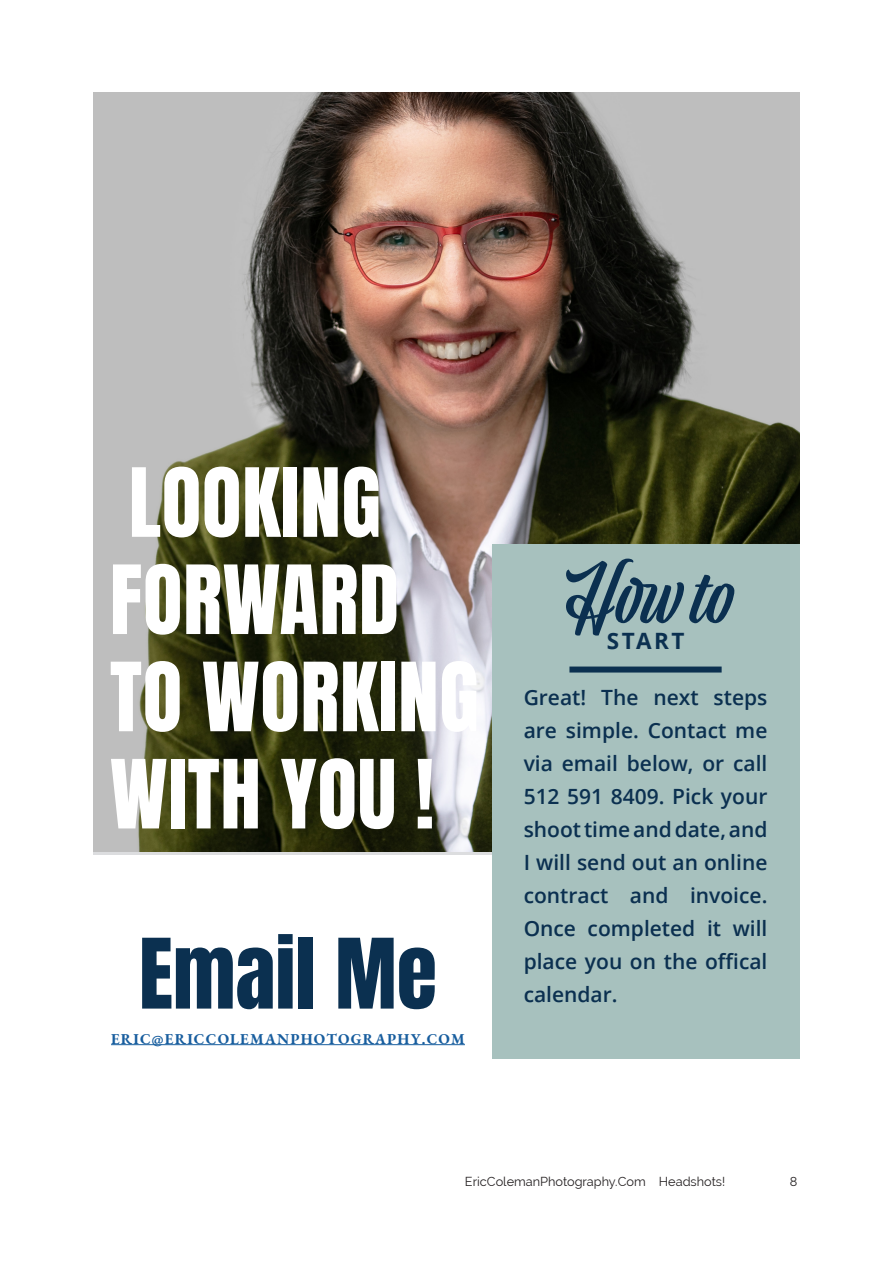
<style>
.page{position:relative;width:893px;height:1263px;background:#fff}
.page>*{position:absolute;margin:0;border:0;box-sizing:border-box;transform-origin:0 0}
.Page_Header_-_Blue{font:82.5px "Anton";color:#0b3050}
.Page_Header_-_Blue-2{font:81px/97.2px "Anton";letter-spacing:.01em;color:#fff}
.Blue_Text_-_Align_Ce{font:76.5px "Viktor Script";color:#0b3050}
.Page_Header_-_Black{font:700 22.5px "Open Sans";letter-spacing:.11em;color:#0b3050}
.Page_Header_Subtext{font:600 21px/33px "Open Sans";color:#0b3050;text-align:justify}
.Page_Section_Title{font:700 15px "EB Garamond";letter-spacing:.08em;color:#175d9e}
.t1{font:12.75px "Raleway";color:#231f20}
</style>
<div class="page">
<img style="left:94px;top:92px;width:705px;height:759px">
<div style="left:492px;top:544px;width:307px;height:515px;background:#a7c1be"></div>
<div style="left:569px;top:666px;width:153px;height:6px;background:#0b3050"></div>
<hr style="left:111px;top:1044px;width:354px;height:1px;background:#175d9e">
<p class="Page_Header_-_Blue-2" style="left:110px;top:460px;width:370px">LOOKING<br>FORWARD<br>TO WORKING<br>WITH YOU !</p>
<p class="Page_Header_-_Blue" style="left:139px;top:932px;width:299px">Email Me</p>
<p class="Page_Section_Title" style="left:111px;top:1028px;width:355px">ERIC@ERICCOLEMANPHOTOGRAPHY.COM</p>
<p class="Blue_Text_-_Align_Ce" style="left:560px;top:551px;width:173px">How to</p>
<p class="Page_Header_-_Black" style="left:607px;top:625px;width:79px">START</p>
<p class="Page_Header_Subtext" style="left:524px;top:681px;width:245px">Great! The next steps are simple. Contact me via email below, or call 512 591 8409. Pick your shoot time and date, and I will send out an online contract and invoice.<br>Once completed it will place you on the offical calendar.</p>
<p class="t1" style="left:465px;top:1174px;width:262px">EricColemanPhotography.Com Headshots!</p>
<p class="t1" style="left:790px;top:1174px;width:9px">8</p>
</div>
